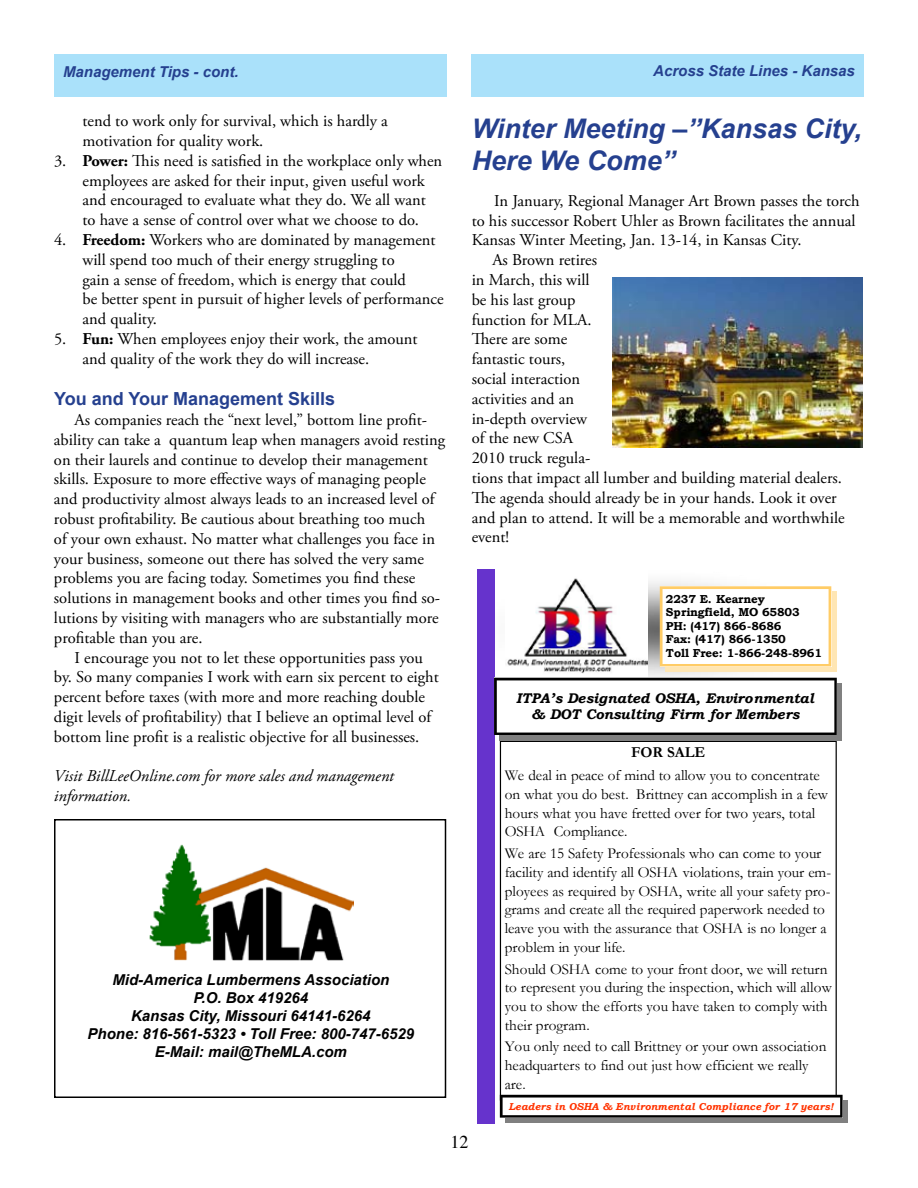
<style>
.page{position:relative;width:918px;height:1188px;background:#fff}
.page>*{position:absolute;margin:0;border:0;box-sizing:border-box;transform-origin:0 0}
.t1{font:italic 700 27px/32.4px "Arial";color:#25408f}
.t2{font:700 18px "Arial";color:#25408f}
.t3{font:18px "Times";color:#000}
.t4{font:16.5px/19.8px "Adobe Garamond Pro";color:#000}
.t5{font:italic 16.5px/19.8px "Adobe Garamond Pro";color:#000}
.t6{font:15.3px/18.9px "Garamond";letter-spacing:-.005em;color:#000}
.t7{font:700 15.3px "Garamond";color:#000}
.t8{font:italic 700 15px/18px "Arial";color:#000;text-align:center}
.t9{font:italic 700 15px "Arial";color:#25408f}
.t10{font:italic 700 13.95px/16.2px "Bookman Old Style";letter-spacing:-.01em;color:#000;text-align:center}
.t11{font:700 11.55px/13.4px "Bookman Old Style";letter-spacing:-.01em;color:#000}
.t12{font:italic 700 10.05px "Bookman Old Style";letter-spacing:.01em;color:#f30}
.s1{font-weight:700}
</style>
<div class="page">
<div style="left:54px;top:54px;width:392px;height:42px;background:#aae1fa"></div>
<div style="left:54px;top:819px;width:392px;height:279px;border:2px solid #000"></div>
<img style="left:149px;top:844px;width:204px;height:116px">
<div style="left:472px;top:54px;width:392px;height:42px;background:#aae1fa"></div>
<svg style="left:500px;top:741px;width:337px;height:354px"></svg>
<img style="left:494px;top:570px;width:343px;height:108px">
<img style="left:506px;top:570px;width:142px;height:108px">
<div style="left:665px;top:591px;width:171px;height:81px;background:#ffe6b3"></div>
<svg style="left:660px;top:586px;width:171px;height:80px;background:#fffaf2"></svg>
<div style="left:477px;top:569px;width:17px;height:554px;background:#63c"></div>
<div style="left:499px;top:683px;width:343px;height:57px;background:#808080"></div>
<svg style="left:494px;top:678px;width:343px;height:57px;background:#e5e5e5"></svg>
<div style="left:505px;top:1100px;width:343px;height:23px;background:#808080"></div>
<svg style="left:500px;top:1095px;width:343px;height:23px;background:#c5c5c5"></svg>
<img style="left:612px;top:277px;width:251px;height:170px">
<p class="t9" style="left:63px;top:62px;width:177px">Management Tips - cont.</p>
<p class="t4" style="left:82px;top:112px;width:307px">tend to work only for survival, which is hardly a motivation for quality work.</p>
<p class="t4" style="left:82px;top:151px;width:361px;text-indent:-28px">3. <span class="s1">Power:</span> This need is satisfied in the workplace only when employees are asked for their input, given useful work and encouraged to evaluate what they do. We all want to have a sense of control over what we choose to do.</p>
<p class="t4" style="left:82px;top:231px;width:363px;text-indent:-28px">4. <span class="s1">Freedom:</span> Workers who are dominated by management will spend too much of their energy struggling to<br>gain a sense of freedom, which is energy that could<br>be better spent in pursuit of higher levels of performance and quality.</p>
<p class="t4" style="left:82px;top:330px;width:337px;text-indent:-28px">5. <span class="s1">Fun:</span> When employees enjoy their work, the amount and quality of the work they do will increase.</p>
<p class="t2" style="left:54px;top:387px;width:283px">You and Your Management Skills</p>
<p class="t4" style="left:54px;top:411px;width:393px;text-indent:21px">As companies reach the “next level,” bottom line profit&shy;ability can take a quantum leap when managers avoid resting on their laurels and continue to develop their management skills. Exposure to more effective ways of managing people and productivity almost always leads to an increased level of robust profitability. Be cautious about breathing too much<br>of your own exhaust. No matter what challenges you face in your business, someone out there has solved the very same problems you are facing today. Sometimes you find these solutions in management books and other times you find so&shy;lutions by visiting with managers who are substantially more profitable than you are.</p>
<p class="t4" style="left:54px;top:648px;width:386px;text-indent:21px">I encourage you not to let these opportunities pass you by. So many companies I work with earn six percent to eight percent before taxes (with more and more reaching double digit levels of profitability) that I believe an optimal level of bottom line profit is a realistic objective for all businesses.</p>
<p class="t5" style="left:54px;top:767px;width:341px">Visit BillLeeOnline.com for more sales and management information.</p>
<p class="t8" style="left:88px;top:971px;width:328px">Mid-America Lumbermens Association<br>P.O. Box 419264<br>Kansas City, Missouri 64141-6264<br>Phone: 816-561-5323 • Toll Free: 800-747-6529<br>E-Mail: mail@TheMLA.com</p>
<p class="t9" style="left:653px;top:61px;width:203px">Across State Lines - Kansas</p>
<h1 class="t1" style="left:472px;top:113px;width:392px">Winter Meeting –”Kansas City,<br>Here We Come”</h1>
<p class="t4" style="left:494px;top:191px;width:367px">In January, Regional Manager Art Brown passes the torch</p>
<p class="t4" style="left:472px;top:211px;width:385px">to his successor Robert Uhler as Brown facilitates the annual</p>
<p class="t4" style="left:472px;top:231px;width:331px">Kansas Winter Meeting, Jan. 13-14, in Kansas City.</p>
<p class="t4" style="left:492px;top:251px;width:106px">As Brown retires</p>
<p class="t4" style="left:472px;top:271px;width:119px">in March, this will</p>
<p class="t4" style="left:472px;top:290px;width:105px">be his last group</p>
<p class="t4" style="left:472px;top:310px;width:121px">function for MLA.</p>
<p class="t4" style="left:472px;top:330px;width:97px">There are some</p>
<p class="t4" style="left:472px;top:350px;width:95px">fantastic tours,</p>
<p class="t4" style="left:472px;top:370px;width:110px">social interaction</p>
<p class="t4" style="left:472px;top:389px;width:104px">activities and an</p>
<p class="t4" style="left:472px;top:409px;width:117px">in-depth overview</p>
<p class="t4" style="left:472px;top:429px;width:103px">of the new CSA</p>
<p class="t4" style="left:472px;top:449px;width:120px">2010 truck regula-</p>
<p class="t4" style="left:472px;top:469px;width:372px">tions that impact all lumber and building material dealers.</p>
<p class="t4" style="left:472px;top:488px;width:366px">The agenda should already be in your hands. Look it over</p>
<p class="t4" style="left:472px;top:508px;width:374px">and plan to attend. It will be a memorable and worthwhile</p>
<p class="t4" style="left:472px;top:528px;width:39px">event!</p>
<p class="t11" style="left:666px;top:592px;width:158px">2237 E. Kearney<br>Springfield, MO 65803<br>PH: (417) 866-8686<br>Fax: (417) 866-1350<br>Toll Free: 1-866-248-8961</p>
<p class="t10" style="left:516px;top:690px;width:299px">ITPA’s Designated OSHA, Environmental &amp; DOT Consulting Firm for Members</p>
<p class="t7" style="left:631px;top:741px;width:76px">FOR SALE</p>
<p class="t6" style="left:505px;top:765px;width:325px">We deal in peace of mind to allow you to concentrate on what you do best. Brittney can accomplish in a few hours what you have fretted over for two years, total OSHA Compliance.</p>
<p class="t6" style="left:505px;top:843px;width:328px">We are 15 Safety Professionals who can come to your facility and identify all OSHA violations, train your em&shy;ployees as required by OSHA, write all your safety pro&shy;grams and create all the required paperwork needed to leave you with the assurance that OSHA is no longer a problem in your life.</p>
<p class="t6" style="left:505px;top:959px;width:329px">Should OSHA come to your front door, we will return to represent you during the inspection, which will allow you to show the efforts you have taken to comply with their program.</p>
<p class="t6" style="left:505px;top:1037px;width:323px">You only need to call Brittney or your own association headquarters to find out just how efficient we really are.</p>
<p class="t12" style="left:509px;top:1099px;width:326px">Leaders in OSHA &amp; Environmental Compliance for 17 years!</p>
<p class="t3" style="left:451px;top:1125px;width:19px">12</p>
</div>
